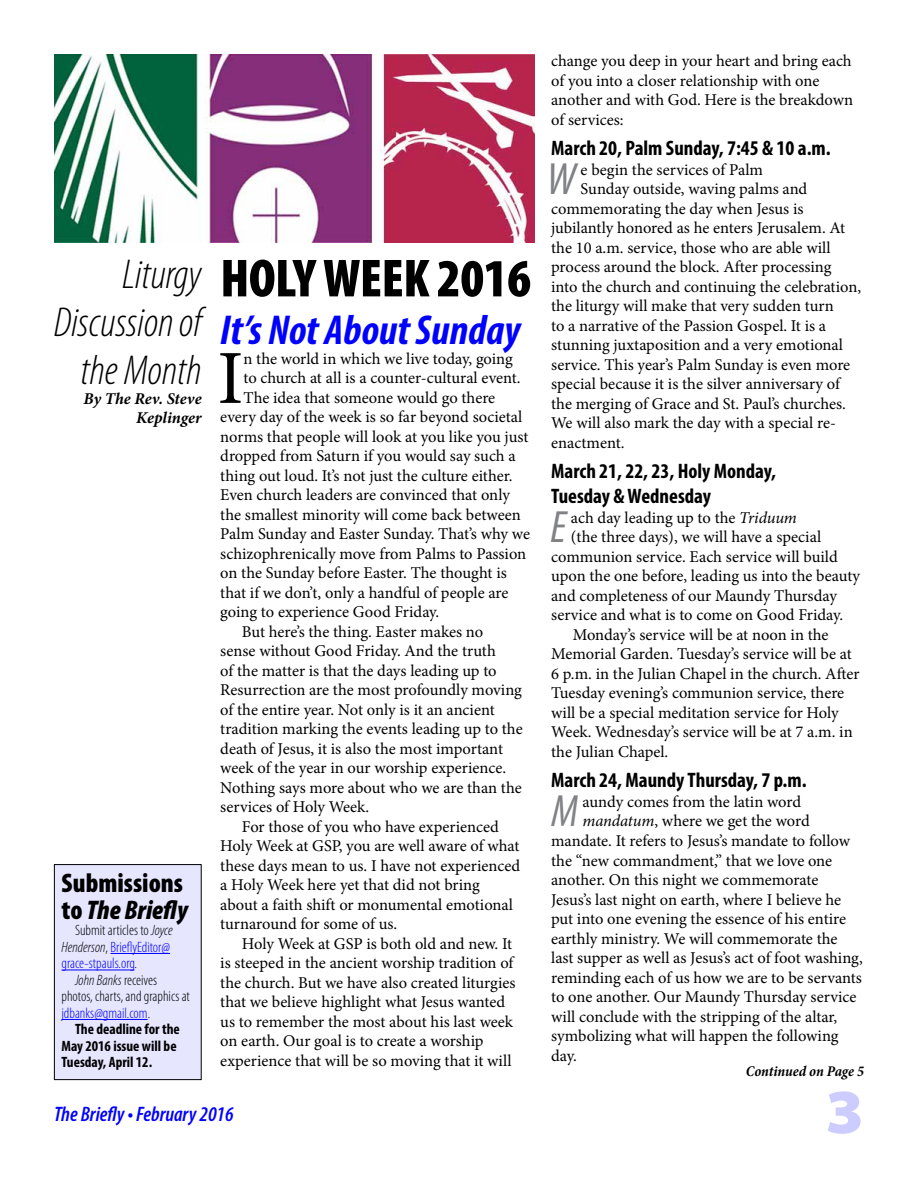
<style>
.page{position:relative;width:918px;height:1188px;background:#fff}
.page>*{position:absolute;margin:0;border:0;box-sizing:border-box;transform-origin:0 0}
.t1{font:76.5px "Minion Pro";color:#000}
.t2{font:900 semi-expanded 63px "Myriad Pro";color:#ccf}
.t3{font:900 condensed 54px "Myriad Pro";letter-spacing:-.01em;color:#000}
.t4{font:italic condensed 45.45px "Myriad Pro";color:#808285}
.t5{font:italic 300 condensed 42px/48px "Myriad Pro";color:#000;text-align:right}
.t6{font:italic 700 condensed 42px "Myriad Pro";color:#00f}
.t7{font:900 condensed 27px/27px "Myriad Pro";color:#000}
.t8{font:700 condensed 21px/25.2px "Myriad Pro";color:#000}
.t9{font:italic 600 condensed 21px "Myriad Pro";color:#00f}
.t10{font:16.5px/19.5px "Minion Pro";letter-spacing:-.005em;color:#000}
.t11{font:italic 700 16.5px/19.5px "Minion Pro";letter-spacing:-.005em;color:#000;text-align:right}
.t12{font:300 condensed 15px/16.5px "Myriad Pro";color:#00f}
.t13{font:300 condensed 15px/16.5px "Myriad Pro";color:#000}
.t14{font:700 condensed 15px/16.5px "Myriad Pro";color:#000}
.t15{font:italic 700 condensed 15px "Minion Pro";letter-spacing:-.005em;color:#000}
.s1{font-style:italic}
.s2{color:#000}
.s3{font-style:italic;color:#000}
.s4{color:#00f}
</style>
<div class="page">
<div style="left:54px;top:865px;width:147px;height:215px;background:#e6e6ff"></div>
<hr style="left:111px;top:953px;width:59px;height:1px;background:#00f">
<hr style="left:62px;top:970px;width:73px;height:1px;background:#00f">
<hr style="left:62px;top:1019px;width:86px;height:1px;background:#00f">
<div style="left:54px;top:864px;width:148px;height:216px;border:1px solid #000"></div>
<img style="left:54px;top:55px;width:480px;height:187px">
<h3 class="t5" style="left:54px;top:251px;width:149px">Liturgy<br>Discussion of the Month</h3>
<p class="t11" style="left:84px;top:388px;width:120px">By The Rev. Steve<br>Keplinger</p>
<h3 class="t7" style="left:62px;top:870px;width:128px">Submissions to <span class="s1">The Briefly</span></h3>
<p class="t12" style="left:62px;top:923px;width:113px;text-indent:14px"><span class="s2">Submit articles to</span> <span class="s3">Joyce<br>Henderson</span><span class="s2">,</span> BrieflyEditor@ grace-stpauls.org<span class="s2">.</span></p>
<p class="t13" style="left:62px;top:972px;width:130px;text-indent:14px"><span class="s1">John Banks</span> receives photos, charts, and graphics at <span class="s4">jdbanks@gmail.com</span>.</p>
<p class="t14" style="left:62px;top:1021px;width:120px;text-indent:14px">The deadline for the<br>May 2016 issue will be<br>Tuesday, April 12.</p>
<h3 class="t3" style="left:220px;top:248px;width:312px">HOLY WEEK 2016</h3>
<h3 class="t6" style="left:220px;top:304px;width:302px">It’s Not About Sunday</h3>
<h1 class="t1" style="left:217px;top:327px;width:28px">I</h1>
<p class="t10" style="left:243px;top:349px;width:271px">n the world in which we live today, going</p>
<p class="t10" style="left:243px;top:368px;width:279px">to church at all is a counter-cultural event.</p>
<p class="t10" style="left:243px;top:388px;width:253px">The idea that someone would go there</p>
<p class="t10" style="left:220px;top:407px;width:304px">every day of the week is so far beyond societal</p>
<p class="t10" style="left:220px;top:427px;width:310px">norms that people will look at you like you just</p>
<p class="t10" style="left:220px;top:446px;width:297px">dropped from Saturn if you would say such a</p>
<p class="t10" style="left:220px;top:466px;width:294px">thing out loud. It’s not just the culture either.</p>
<p class="t10" style="left:220px;top:485px;width:291px">Even church leaders are convinced that only</p>
<p class="t10" style="left:220px;top:505px;width:302px">the smallest minority will come back between</p>
<p class="t10" style="left:220px;top:524px;width:311px">Palm Sunday and Easter Sunday. That’s why we</p>
<p class="t10" style="left:220px;top:544px;width:307px">schizophrenically move from Palms to Passion</p>
<p class="t10" style="left:220px;top:563px;width:288px">on the Sunday before Easter. The thought is</p>
<p class="t10" style="left:220px;top:583px;width:290px">that if we don’t, only a handful of people are</p>
<p class="t10" style="left:220px;top:602px;width:221px">going to experience Good Friday.</p>
<p class="t10" style="left:242px;top:622px;width:243px">But here’s the thing. Easter makes no</p>
<p class="t10" style="left:220px;top:641px;width:277px">sense without Good Friday. And the truth</p>
<p class="t10" style="left:220px;top:661px;width:278px">of the matter is that the days leading up to</p>
<p class="t10" style="left:220px;top:681px;width:303px">Resurrection are the most profoundly moving</p>
<p class="t10" style="left:220px;top:700px;width:276px">of the entire year. Not only is it an ancient</p>
<p class="t10" style="left:220px;top:720px;width:304px">tradition marking the events leading up to the</p>
<p class="t10" style="left:220px;top:739px;width:284px">death of Jesus, it is also the most important</p>
<p class="t10" style="left:220px;top:759px;width:287px">week of the year in our worship experience.</p>
<p class="t10" style="left:220px;top:778px;width:303px">Nothing says more about who we are than the</p>
<p class="t10" style="left:220px;top:798px;width:150px">services of Holy Week.</p>
<p class="t10" style="left:242px;top:817px;width:259px">For those of you who have experienced</p>
<p class="t10" style="left:220px;top:837px;width:301px">Holy Week at GSP, you are well aware of what</p>
<p class="t10" style="left:220px;top:856px;width:302px">these days mean to us. I have not experienced</p>
<p class="t10" style="left:220px;top:876px;width:261px">a Holy Week here yet that did not bring</p>
<p class="t10" style="left:220px;top:895px;width:294px">about a faith shift or monumental emotional</p>
<p class="t10" style="left:220px;top:915px;width:179px">turnaround for some of us.</p>
<p class="t10" style="left:242px;top:934px;width:272px">Holy Week at GSP is both old and new. It</p>
<p class="t10" style="left:220px;top:954px;width:295px">is steeped in the ancient worship tradition of</p>
<p class="t10" style="left:220px;top:973px;width:297px">the church. But we have also created liturgies</p>
<p class="t10" style="left:220px;top:993px;width:286px">that we believe highlight what Jesus wanted</p>
<p class="t10" style="left:220px;top:1012px;width:294px">us to remember the most about his last week</p>
<p class="t10" style="left:220px;top:1032px;width:265px">on earth. Our goal is to create a worship</p>
<p class="t10" style="left:220px;top:1051px;width:293px">experience that will be so moving that it will</p>
<p class="t9" style="left:54px;top:1102px;width:181px">The Briefly • February 2016</p>
<p class="t10" style="left:551px;top:51px;width:303px">change you deep in your heart and bring each of you into a closer relationship with one another and with God. Here is the breakdown of services:</p>
<p class="t8" style="left:551px;top:135px;width:281px">March 20, Palm Sunday, 7:45 &amp; 10 a.m.</p>
<h3 class="t4" style="left:547px;top:152px;width:31px">W</h3>
<p class="t10" style="left:581px;top:160px;width:184px">e begin the services of Palm</p>
<p class="t10" style="left:581px;top:179px;width:228px">Sunday outside, waving palms and</p>
<p class="t10" style="left:551px;top:199px;width:254px">commemorating the day when Jesus is</p>
<p class="t10" style="left:551px;top:218px;width:296px">jubilantly honored as he enters Jerusalem. At</p>
<p class="t10" style="left:551px;top:238px;width:281px">the 10 a.m. service, those who are able will</p>
<p class="t10" style="left:551px;top:257px;width:282px">process around the block. After processing</p>
<p class="t10" style="left:551px;top:277px;width:312px">into the church and continuing the celebration,</p>
<p class="t10" style="left:551px;top:296px;width:284px">the liturgy will make that very sudden turn</p>
<p class="t10" style="left:551px;top:316px;width:276px">to a narrative of the Passion Gospel. It is a</p>
<p class="t10" style="left:551px;top:335px;width:293px">stunning juxtaposition and a very emotional</p>
<p class="t10" style="left:551px;top:355px;width:301px">service. This year’s Palm Sunday is even more</p>
<p class="t10" style="left:551px;top:374px;width:290px">special because it is the silver anniversary of</p>
<p class="t10" style="left:551px;top:394px;width:296px">the merging of Grace and St. Paul’s churches.</p>
<p class="t10" style="left:551px;top:413px;width:286px">We will also mark the day with a special re-</p>
<p class="t10" style="left:551px;top:433px;width:75px">enactment.</p>
<p class="t8" style="left:551px;top:458px;width:226px">March 21, 22, 23, Holy Monday,<br>Tuesday &amp; Wednesday</p>
<h3 class="t4" style="left:551px;top:500px;width:17px">E</h3>
<p class="t10" style="left:571px;top:508px;width:228px">ach day leading up to the <span class="s1">Triduum</span></p>
<p class="t10" style="left:571px;top:527px;width:252px">(the three days), we will have a special</p>
<p class="t10" style="left:551px;top:547px;width:288px">communion service. Each service will build</p>
<p class="t10" style="left:551px;top:566px;width:310px">upon the one before, leading us into the beauty</p>
<p class="t10" style="left:551px;top:586px;width:287px">and completeness of our Maundy Thursday</p>
<p class="t10" style="left:551px;top:605px;width:294px">service and what is to come on Good Friday.</p>
<p class="t10" style="left:573px;top:625px;width:257px">Monday’s service will be at noon in the</p>
<p class="t10" style="left:551px;top:644px;width:302px">Memorial Garden. Tuesday’s service will be at</p>
<p class="t10" style="left:551px;top:664px;width:310px">6 p.m. in the Julian Chapel in the church. After</p>
<p class="t10" style="left:551px;top:683px;width:295px">Tuesday evening’s communion service, there</p>
<p class="t10" style="left:551px;top:703px;width:289px">will be a special meditation service for Holy</p>
<p class="t10" style="left:551px;top:722px;width:303px">Week. Wednesday’s service will be at 7 a.m. in</p>
<p class="t10" style="left:551px;top:742px;width:119px">the Julian Chapel.</p>
<p class="t8" style="left:551px;top:767px;width:257px">March 24, Maundy Thursday, 7 p.m.</p>
<h3 class="t4" style="left:551px;top:784px;width:28px">M</h3>
<p class="t10" style="left:583px;top:792px;width:220px">aundy comes from the latin word</p>
<p class="t10" style="left:583px;top:812px;width:229px"><span class="s1">mandatum</span>, where we get the word</p>
<p class="t10" style="left:551px;top:831px;width:300px">mandate. It refers to Jesus’s mandate to follow</p>
<p class="t10" style="left:551px;top:851px;width:283px">the “new commandment,” that we love one</p>
<p class="t10" style="left:551px;top:870px;width:269px">another. On this night we commemorate</p>
<p class="t10" style="left:551px;top:890px;width:292px">Jesus’s last night on earth, where I believe he</p>
<p class="t10" style="left:551px;top:909px;width:296px">put into one evening the essence of his entire</p>
<p class="t10" style="left:551px;top:929px;width:288px">earthly ministry. We will commemorate the</p>
<p class="t10" style="left:551px;top:948px;width:313px">last supper as well as Jesus’s act of foot washing,</p>
<p class="t10" style="left:551px;top:968px;width:312px">reminding each of us how we are to be servants</p>
<p class="t10" style="left:551px;top:987px;width:307px">to one another. Our Maundy Thursday service</p>
<p class="t10" style="left:551px;top:1007px;width:288px">will conclude with the stripping of the altar,</p>
<p class="t10" style="left:551px;top:1026px;width:289px">symbolizing what will happen the following</p>
<p class="t10" style="left:551px;top:1046px;width:27px">day.</p>
<p class="t15" style="left:746px;top:1061px;width:120px">Continued on Page 5</p>
<h2 class="t2" style="left:825px;top:1076px;width:40px">3</h2>
</div>
